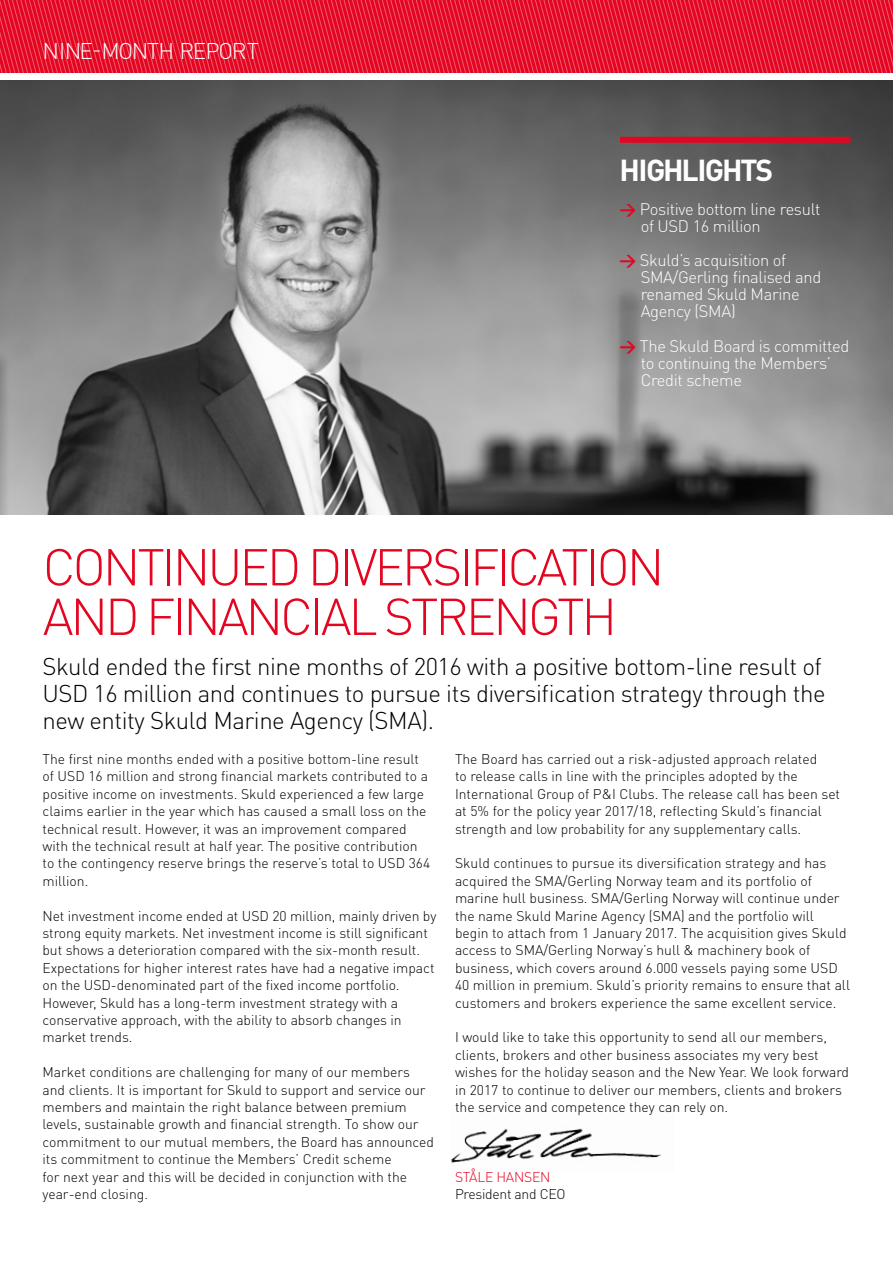
<style>
.page{position:relative;width:893px;height:1263px;background:#fff}
.page>*{position:absolute;margin:0;border:0;box-sizing:border-box;transform-origin:0 0}
.t1{font:300 51px/49.5px "DIN Pro";letter-spacing:-.06em;color:#e40521}
.t2{font:700 30px "DIN Pro";letter-spacing:-.07em;color:#fff}
.t3{font:300 24px/27px "DIN Pro";letter-spacing:-.02em;color:#000}
.t4{font:300 22.5px "DIN Pro";letter-spacing:-.05em;color:#fff}
.t5{font:300 16.5px/17.1px "DIN Pro";letter-spacing:-.02em;color:#fff}
.t6{font:300 13.95px/17.4px "DIN Pro";color:#000}
.t7{font:300 13.95px "DIN Pro";letter-spacing:-.02em;color:#000}
.t8{font:300 13.95px "DIN Pro";letter-spacing:-.02em;color:#e40521}
.s1{font-weight:700;color:#e40521}
</style>
<div class="page">
<img style="left:451px;top:1128px;width:210px;height:35px">
<svg style="left:0;top:0;width:893px;height:72px;background:#e61933"></svg>
<img style="left:0;top:81px;width:893px;height:433px">
<div style="left:620px;top:137px;width:230px;height:6px;background:#e40521"></div>
<h3 class="t4" style="left:43px;top:36px;width:218px">NINE-MONTH REPORT</h3>
<h2 class="t2" style="left:619px;top:149px;width:155px">HIGHLIGHTS</h2>
<p class="t5" style="left:641px;top:200px;width:181px;text-indent:-21px"><span class="s1">→</span> Positive bottom line result of USD 16 million</p>
<p class="t5" style="left:641px;top:251px;width:182px;text-indent:-21px"><span class="s1">→</span> Skuld’s acquisition of<br>SMA/Gerling finalised and renamed Skuld Marine<br>Agency (SMA)</p>
<p class="t5" style="left:641px;top:336px;width:210px;text-indent:-21px"><span class="s1">→</span> The Skuld Board is committed to continuing the Members’<br>Credit scheme</p>
<h1 class="t1" style="left:43px;top:540px;width:623px">CONTINUED DIVERSIFICATION<br>AND FINANCIAL STRENGTH</h1>
<h3 class="t3" style="left:43px;top:652px;width:785px">Skuld ended the first nine months of 2016 with a positive bottom-line result of<br>USD 16 million and continues to pursue its diversification strategy through the new entity Skuld Marine Agency (SMA).</h3>
<p class="t6" style="left:43px;top:750px;width:389px">The first nine months ended with a positive bottom-line result of USD 16 million and strong financial markets contributed to a positive income on investments. Skuld experienced a few large claims earlier in the year which has caused a small loss on the technical result. However, it was an improvement compared with the technical result at half year. The positive contribution to the contingency reserve brings the reserve’s total to USD 364 million.</p>
<p class="t6" style="left:43px;top:906px;width:395px">Net investment income ended at USD 20 million, mainly driven by strong equity markets. Net investment income is still significant but shows a deterioration compared with the six-month result.<br>Expectations for higher interest rates have had a negative impact on the USD-denominated part of the fixed income portfolio.<br>However, Skuld has a long-term investment strategy with a conservative approach, with the ability to absorb changes in market trends.</p>
<p class="t6" style="left:43px;top:1063px;width:393px">Market conditions are challenging for many of our members and clients. It is important for Skuld to support and service our members and maintain the right balance between premium levels, sustainable growth and financial strength. To show our commitment to our mutual members, the Board has announced its commitment to continue the Members’ Credit scheme<br>for next year and this will be decided in conjunction with the year-end closing.</p>
<p class="t6" style="left:455px;top:750px;width:387px">The Board has carried out a risk-adjusted approach related<br>to release calls in line with the principles adopted by the International Group of P&amp;I Clubs. The release call has been set at 5% for the policy year 2017/18, reflecting Skuld’s financial strength and low probability for any supplementary calls.</p>
<p class="t6" style="left:455px;top:854px;width:396px">Skuld continues to pursue its diversification strategy and has acquired the SMA/Gerling Norway team and its portfolio of marine hull business. SMA/Gerling Norway will continue under the name Skuld Marine Agency (SMA) and the portfolio will begin to attach from 1 January 2017. The acquisition gives Skuld access to SMA/Gerling Norway’s hull &amp; machinery book of business, which covers around 6.000 vessels paying some USD 40 million in premium. Skuld’s priority remains to ensure that all customers and brokers experience the same excellent service.</p>
<p class="t6" style="left:455px;top:1028px;width:396px">I would like to take this opportunity to send all our members, clients, brokers and other business associates my very best wishes for the holiday season and the New Year. We look forward in 2017 to continue to deliver our members, clients and brokers the service and competence they can rely on.</p>
<p class="t8" style="left:455px;top:1167px;width:97px">STÅLE HANSEN</p>
<p class="t7" style="left:455px;top:1184px;width:112px">President and CEO</p>
</div>
